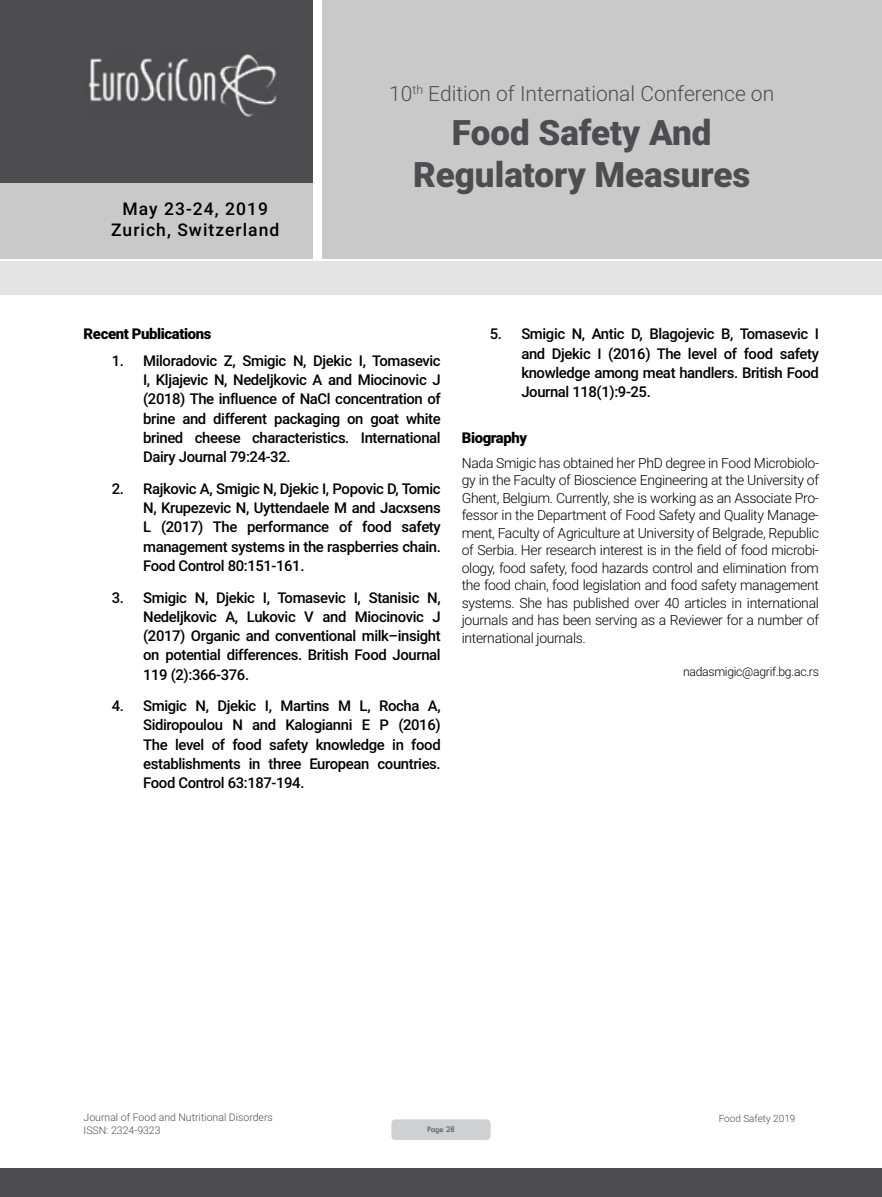
<style>
.page{position:relative;width:882px;height:1197px;background:#fff}
.page>*{position:absolute;margin:0;border:0;box-sizing:border-box;transform-origin:0 0}
.t1{font:900 35px/42px "Roboto";color:#4d4d4f;text-align:center}
.t2{font:300 21px "Roboto";color:#4d4d4f}
.t3{font:500 17.5px/21px "Roboto";letter-spacing:.06em;color:#000;text-align:center}
.t4{font:500 14.88px/19.2px "Roboto";letter-spacing:-.025em;color:#000;text-align:justify}
.t5{font:900 14.88px "Roboto";letter-spacing:-.025em;color:#000}
.t6{font:300 14px/17.5px "Roboto";letter-spacing:-.025em;color:#000;text-align:justify}
.t7{font:300 12.25px "Roboto";letter-spacing:-.025em;color:#000}
.t8{font:300 10.5px/12.6px "Roboto";color:#4d4d4f}
.t9{font:300 9.97px "Roboto";color:#4d4d4f}
.t10{font:8.75px "Tw Cen";letter-spacing:-.02em;color:#4d4d4f;scale:.95 1}
</style>
<div class="page">
<div style="left:0;top:0;width:313px;height:183px;background:#4d4d4f"></div>
<div style="left:1px;top:183px;width:312px;height:76px;background:#c9c9ca"></div>
<div style="left:323px;top:0;width:559px;height:259px;background:#c9c9ca"></div>
<img style="left:88px;top:54px;width:188px;height:63px">
<div style="left:0;top:1169px;width:882px;height:28px;background:#4d4d4f"></div>
<div style="left:1px;top:261px;width:881px;height:33px;background:#e4e4e4"></div>
<div style="left:391px;top:1119px;width:100px;height:21px;background:#cfd0d2;border-radius:4px"></div>
<h2 class="t2" style="left:389px;top:79px;width:387px">10<sup>th</sup> Edition of International Conference on</h2>
<p class="t3" style="left:111px;top:198px;width:170px">May 23-24, 2019<br>Zurich, Switzerland</p>
<h1 class="t1" style="left:413px;top:110px;width:339px">Food Safety And<br>Regulatory Measures</h1>
<p class="t5" style="left:84px;top:324px;width:129px">Recent Publications</p>
<p class="t4" style="left:143px;top:351px;width:299px;text-indent:-32px">1. Miloradovic Z, Smigic N, Djekic I, Tomasevic I, Kljajevic N, Nedeljkovic A and Miocinovic J (2018) The influence of NaCl concentration of brine and different packaging on goat white brined cheese characteristics. International Dairy Journal 79:24-32.</p>
<p class="t4" style="left:143px;top:478px;width:299px;text-indent:-32px">2. Rajkovic A, Smigic N, Djekic I, Popovic D, Tomic N, Krupezevic N, Uyttendaele M and Jacxsens L (2017) The performance of food safety management systems in the raspberries chain.<br>Food Control 80:151-161.</p>
<p class="t4" style="left:143px;top:587px;width:299px;text-indent:-32px">3. Smigic N, Djekic I, Tomasevic I, Stanisic N, Nedeljkovic A, Lukovic V and Miocinovic J (2017) Organic and conventional milk–insight on potential differences. British Food Journal 119 (2):366-376.</p>
<p class="t4" style="left:143px;top:696px;width:299px;text-indent:-32px">4. Smigic N, Djekic I, Martins M L, Rocha A, Sidiropoulou N and Kalogianni E P (2016)<br>The level of food safety knowledge in food establishments in three European countries.<br>Food Control 63:187-194.</p>
<p class="t4" style="left:521px;top:324px;width:299px;text-indent:-32px">5. Smigic N, Antic D, Blagojevic B, Tomasevic I and Djekic I (2016) The level of food safety knowledge among meat handlers. British Food Journal 118(1):9-25.</p>
<p class="t5" style="left:462px;top:427px;width:67px">Biography</p>
<p class="t6" style="left:462px;top:454px;width:359px">Nada Smigic has obtained her PhD degree in Food Microbiolo&shy;gy in the Faculty of Bioscience Engineering at the University of Ghent, Belgium. Currently, she is working as an Associate Pro&shy;fessor in the Department of Food Safety and Quality Manage&shy;ment, Faculty of Agriculture at University of Belgrade, Republic of Serbia. Her research interest is in the field of food microbi&shy;ology, food safety, food hazards control and elimination from the food chain, food legislation and food safety management systems. She has published over 40 articles in international journals and has been serving as a Reviewer for a number of international journals.</p>
<p class="t7" style="left:683px;top:663px;width:137px">nadasmigic@agrif.bg.ac.rs</p>
<p class="t8" style="left:84px;top:1111px;width:191px">Journal of Food and Nutritional Disorders<br>ISSN: 2324-9323</p>
<p class="t10" style="left:427px;top:1124px;width:31px">Page 28</p>
<p class="t9" style="left:719px;top:1111px;width:78px">Food Safety 2019</p>
</div>
